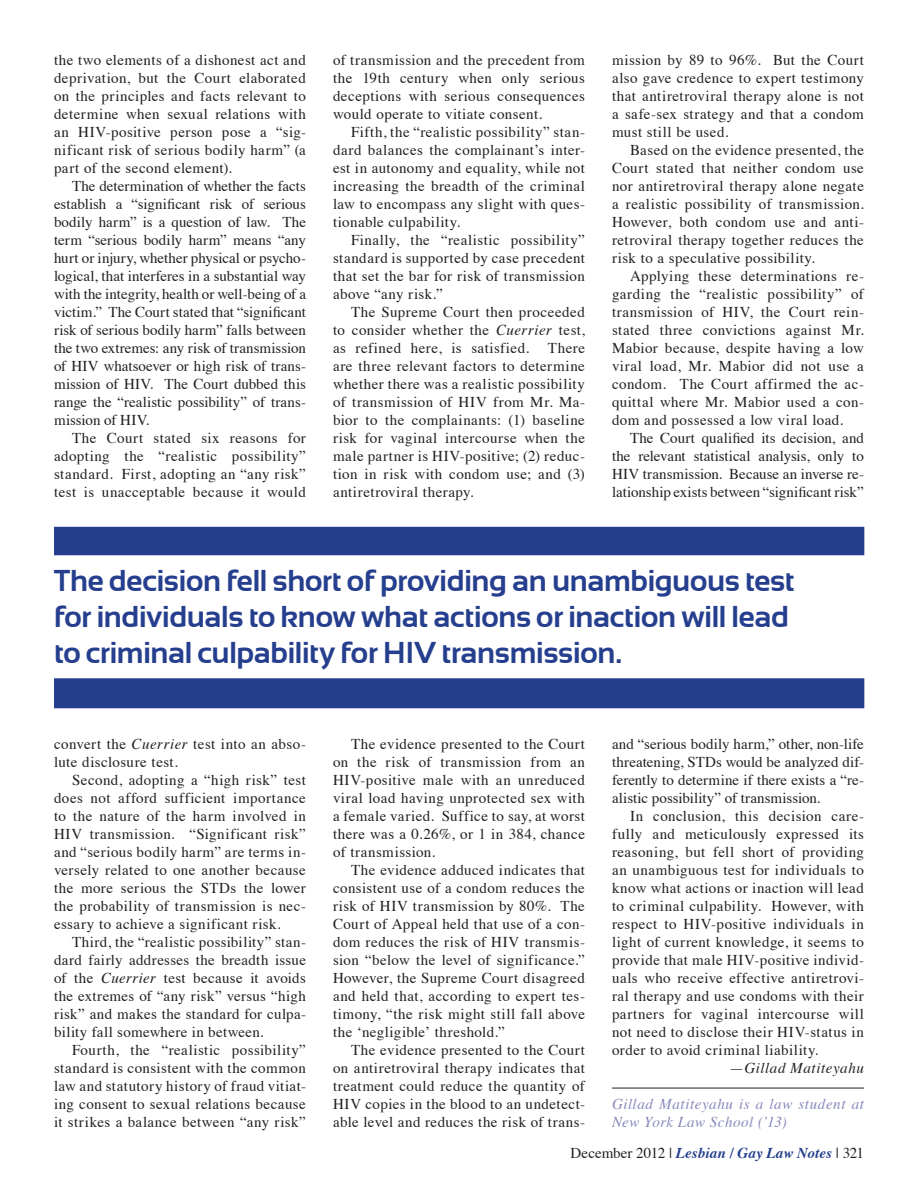
<style>
.page{position:relative;width:918px;height:1188px;background:#fff}
.page>*{position:absolute;margin:0;border:0;box-sizing:border-box;transform-origin:0 0}
.Pull_Quote{font:700 30px/36px "Sansation";letter-spacing:-.01em;color:#253f8e}
.Body{font:15px/18px "Times";letter-spacing:.025em;color:#231f20;text-align:justify}
.Rule_Above{font:italic 15px/18px "Times";letter-spacing:.04em;color:#8688ba}
.t1{font:italic 700 15px "Times";letter-spacing:.01em;color:#253f8e}
.Body-2{font:italic 15px "Times";letter-spacing:.04em;color:#231f20}
.s1{font-style:italic}
.s2{font-style:normal}
.s3{font-weight:400;font-style:normal;color:#231f20}
</style>
<div class="page">
<hr style="left:612px;top:1088px;width:252px;height:1px;background:#231f20">
<div style="left:54px;top:527px;width:810px;height:28px;background:#253f8e"></div>
<div style="left:54px;top:678px;width:810px;height:30px;background:#253f8e"></div>
<p class="Body" style="left:54px;top:50px;width:254px">the two elements of a dishonest act and deprivation, but the Court elaborated on the principles and facts relevant to determine when sexual relations with an HIV-positive person pose a “sig&shy;nificant risk of serious bodily harm” (a part of the second element).</p>
<p class="Body" style="left:54px;top:176px;width:254px;text-indent:18px">The determination of whether the facts establish a “significant risk of serious bodily harm” is a question of law. The term “serious bodily harm” means “any hurt or injury, whether physical or psycho&shy;logical, that interferes in a substantial way with the integrity, health or well-being of a victim.” The Court stated that “significant risk of serious bodily harm” falls between the two extremes: any risk of transmission of HIV whatsoever or high risk of trans&shy;mission of HIV. The Court dubbed this range the “realistic possibility” of trans&shy;mission of HIV.</p>
<p class="Body" style="left:54px;top:428px;width:253px;text-indent:18px">The Court stated six reasons for adopting the “realistic possibility” standard. First, adopting an “any risk” test is unacceptable because it would</p>
<p class="Body" style="left:333px;top:50px;width:254px">of transmission and the precedent from the 19th century when only serious deceptions with serious consequences would operate to vitiate consent.</p>
<p class="Body" style="left:333px;top:122px;width:253px;text-indent:18px">Fifth, the “realistic possibility” stan&shy;dard balances the complainant’s inter&shy;est in autonomy and equality, while not increasing the breadth of the criminal law to encompass any slight with ques&shy;tionable culpability.</p>
<p class="Body" style="left:333px;top:230px;width:254px;text-indent:18px">Finally, the “realistic possibility” standard is supported by case precedent that set the bar for risk of transmission above “any risk.”</p>
<p class="Body" style="left:333px;top:302px;width:254px;text-indent:18px">The Supreme Court then proceeded to consider whether the <span class="s1">Cuerrier</span> test, as refined here, is satisfied.</p>
<p class="Body" style="left:333px;top:338px;width:253px;text-indent:215px">There are three relevant factors to determine whether there was a realistic possibility of transmission of HIV from Mr. Ma&shy;bior to the complainants: (1) baseline risk for vaginal intercourse when the male partner is HIV-positive; (2) reduc&shy;tion in risk with condom use; and (3) antiretroviral therapy.</p>
<p class="Body" style="left:612px;top:50px;width:253px">mission by 89 to 96%. But the Court also gave credence to expert testimony that antiretroviral therapy alone is not a safe-sex strategy and that a condom must still be used.</p>
<p class="Body" style="left:612px;top:140px;width:254px;text-indent:18px">Based on the evidence presented, the Court stated that neither condom use nor antiretroviral therapy alone negate a realistic possibility of transmission.<br>However, both condom use and anti&shy;retroviral therapy together reduces the risk to a speculative possibility.</p>
<p class="Body" style="left:612px;top:266px;width:253px;text-indent:18px">Applying these determinations re&shy;garding the “realistic possibility” of transmission of HIV, the Court rein&shy;stated three convictions against Mr.<br>Mabior because, despite having a low viral load, Mr. Mabior did not use a condom. The Court affirmed the ac&shy;quittal where Mr. Mabior used a con&shy;dom and possessed a low viral load.</p>
<p class="Body" style="left:612px;top:428px;width:253px;text-indent:18px">The Court qualified its decision, and the relevant statistical analysis, only to HIV transmission. Because an inverse re&shy;lationship exists between “significant risk”</p>
<p class="Pull_Quote" style="left:54px;top:563px;width:742px">The decision fell short of providing an unambiguous test for individuals to know what actions or inaction will lead to criminal culpability for HIV transmission.</p>
<p class="Body" style="left:54px;top:734px;width:253px">convert the <span class="s1">Cuerrier</span> test into an abso&shy;lute disclosure test.</p>
<p class="Body" style="left:54px;top:770px;width:254px;text-indent:18px">Second, adopting a “high risk” test does not afford sufficient importance to the nature of the harm involved in HIV transmission. “Significant risk” and “serious bodily harm” are terms in&shy;versely related to one another because the more serious the STDs the lower the probability of transmission is nec&shy;essary to achieve a significant risk.</p>
<p class="Body" style="left:54px;top:932px;width:254px;text-indent:18px">Third, the “realistic possibility” stan&shy;dard fairly addresses the breadth issue of the <span class="s1">Cuerrier</span> test because it avoids the extremes of “any risk” versus “high risk” and makes the standard for culpa&shy;bility fall somewhere in between.</p>
<p class="Body" style="left:54px;top:1040px;width:253px;text-indent:18px">Fourth, the “realistic possibility” standard is consistent with the common law and statutory history of fraud vitiat&shy;ing consent to sexual relations because it strikes a balance between “any risk”</p>
<p class="Body" style="left:333px;top:734px;width:254px;text-indent:18px">The evidence presented to the Court on the risk of transmission from an HIV-positive male with an unreduced viral load having unprotected sex with a female varied. Suffice to say, at worst there was a 0.26%, or 1 in 384, chance of transmission.</p>
<p class="Body" style="left:333px;top:860px;width:254px;text-indent:18px">The evidence adduced indicates that consistent use of a condom reduces the risk of HIV transmission by 80%. The Court of Appeal held that use of a con&shy;dom reduces the risk of HIV transmis&shy;sion “below the level of significance.” However, the Supreme Court disagreed and held that, according to expert tes&shy;timony, “the risk might still fall above the ‘negligible’ threshold.”</p>
<p class="Body" style="left:333px;top:1040px;width:254px;text-indent:18px">The evidence presented to the Court on antiretroviral therapy indicates that treatment could reduce the quantity of HIV copies in the blood to an undetect&shy;able level and reduces the risk of trans-</p>
<p class="Body" style="left:612px;top:734px;width:253px">and “serious bodily harm,” other, non-life threatening, STDs would be analyzed dif&shy;ferently to determine if there exists a “re&shy;alistic possibility” of transmission.</p>
<p class="Body" style="left:612px;top:806px;width:253px;text-indent:18px">In conclusion, this decision care&shy;fully and meticulously expressed its reasoning, but fell short of providing an unambiguous test for individuals to know what actions or inaction will lead to criminal culpability. However, with respect to HIV-positive individuals in light of current knowledge, it seems to provide that male HIV-positive individ&shy;uals who receive effective antiretrovi&shy;ral therapy and use condoms with their partners for vaginal intercourse will not need to disclose their HIV-status in order to avoid criminal liability.</p>
<p class="Body-2" style="left:729px;top:1055px;width:136px"><span class="s2">—</span>Gillad Matiteyahu</p>
<p class="Rule_Above" style="left:612px;top:1094px;width:254px">Gillad Matiteyahu is a law student at<br>New York Law School (’13)</p>
<p class="t1" style="left:571px;top:1139px;width:295px"><span class="s3">December 2012 |</span> Lesbian / Gay Law Notes <span class="s3">| 321</span></p>
</div>
